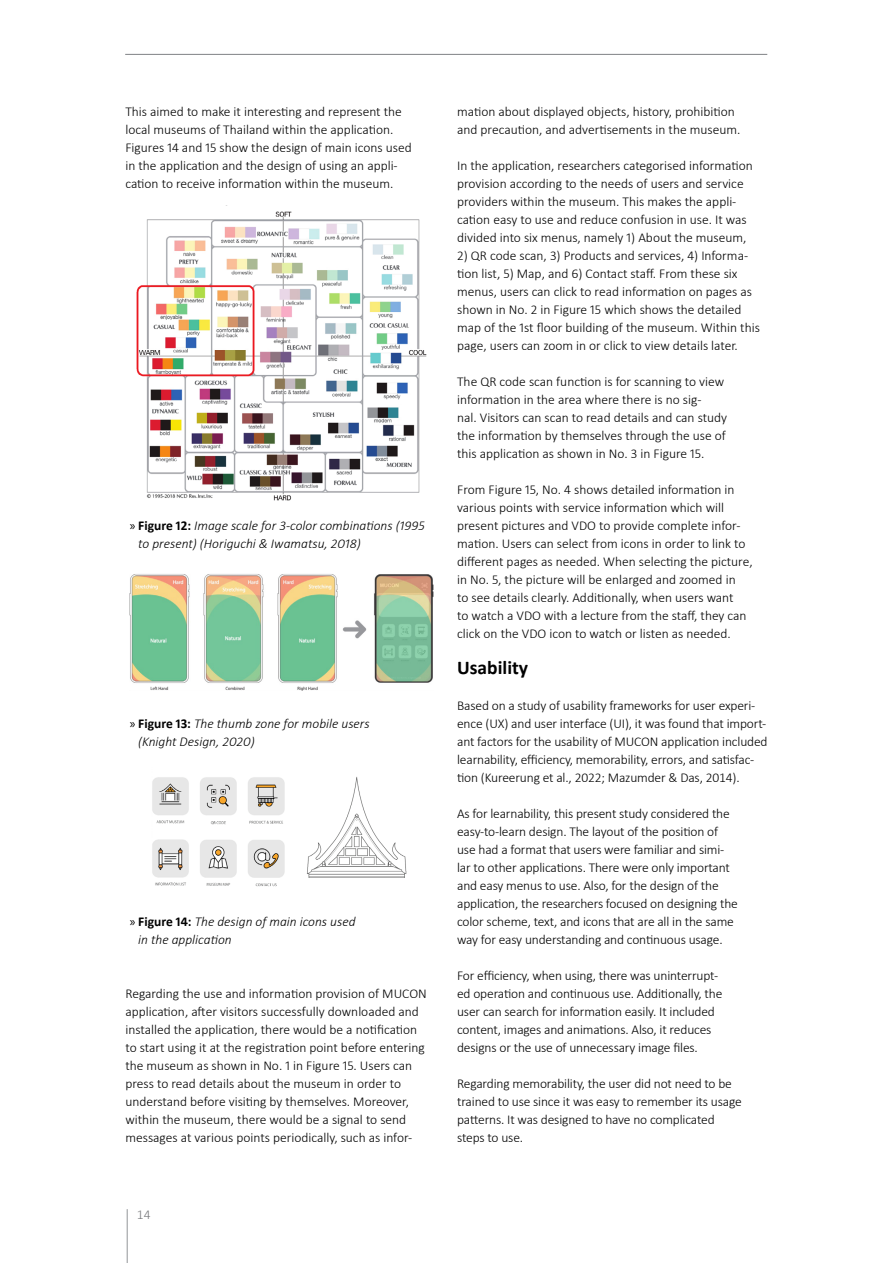
<style>
.page{position:relative;width:893px;height:1263px;background:#fff}
.page>*{position:absolute;margin:0;border:0;box-sizing:border-box;transform-origin:0 0}
.t1{font:700 19.5px "Calibri";color:#000}
.t2{font:300 13.5px/18px "Calibri";color:#000}
.t3{font:italic 300 13.5px/18px "Calibri";color:#000}
.t4{font:300 13.5px "Calibri";color:#77787b}
.s1{font-family:"Myriad Pro";font-weight:400;font-style:normal}
.s2{font-weight:700;font-style:normal}
</style>
<div class="page">
<hr style="left:127px;top:1209px;width:1px;height:54px;background:#939598">
<hr style="left:125px;top:54px;width:642px;height:1px;background:#808285">
<img style="left:136px;top:211px;width:291px;height:290px">
<img style="left:129px;top:574px;width:305px;height:117px">
<img style="left:152px;top:776px;width:255px;height:111px">
<p class="t2" style="left:125px;top:102px;width:288px">This aimed to make it interesting and represent the local museums of Thailand within the application.<br>Figures 14 and 15 show the design of main icons used in the application and the design of using an appli&shy;cation to receive information within the museum.</p>
<p class="t3" style="left:138px;top:516px;width:288px;text-indent:-9px"><span class="s1">»</span> <span class="s2">Figure 12:</span> Image scale for 3-color combinations (1995 to present) (Horiguchi &amp; Iwamatsu, 2018)</p>
<p class="t3" style="left:138px;top:714px;width:233px;text-indent:-9px"><span class="s1">»</span> <span class="s2">Figure 13:</span> The thumb zone for mobile users (Knight Design, 2020)</p>
<p class="t3" style="left:138px;top:912px;width:219px;text-indent:-9px"><span class="s1">»</span> <span class="s2">Figure 14:</span> The design of main icons used in the application</p>
<p class="t2" style="left:125px;top:984px;width:303px">Regarding the use and information provision of MUCON application, after visitors successfully downloaded and installed the application, there would be a notification to start using it at the registration point before entering the museum as shown in No. 1 in Figure 15. Users can press to read details about the museum in order to understand before visiting by themselves. Moreover, within the museum, there would be a signal to send messages at various points periodically, such as infor-</p>
<p class="t4" style="left:137px;top:1206px;width:15px">14</p>
<p class="t2" style="left:457px;top:102px;width:285px">mation about displayed objects, history, prohibition and precaution, and advertisements in the museum.</p>
<p class="t2" style="left:457px;top:156px;width:297px">In the application, researchers categorised information provision according to the needs of users and service providers within the museum. This makes the appli&shy;cation easy to use and reduce confusion in use. It was divided into six menus, namely 1) About the museum,</p>
<p class="t2" style="left:457px;top:246px;width:304px">2) QR code scan, 3) Products and services, 4) Informa&shy;tion list, 5) Map, and 6) Contact staff. From these six menus, users can click to read information on pages as shown in No. 2 in Figure 15 which shows the detailed map of the 1st floor building of the museum. Within this page, users can zoom in or click to view details later.</p>
<p class="t2" style="left:457px;top:372px;width:271px">The QR code scan function is for scanning to view information in the area where there is no sig-<br>nal. Visitors can scan to read details and can study the information by themselves through the use of this application as shown in No. 3 in Figure 15.</p>
<p class="t2" style="left:457px;top:480px;width:297px">From Figure 15, No. 4 shows detailed information in various points with service information which will present pictures and VDO to provide complete infor&shy;mation. Users can select from icons in order to link to different pages as needed. When selecting the picture, in No. 5, the picture will be enlarged and zoomed in<br>to see details clearly. Additionally, when users want<br>to watch a VDO with a lecture from the staff, they can click on the VDO icon to watch or listen as needed.</p>
<h1 class="t1" style="left:457px;top:654px;width:73px">Usability</h1>
<p class="t2" style="left:457px;top:696px;width:312px">Based on a study of usability frameworks for user experi&shy;ence (UX) and user interface (UI), it was found that import&shy;ant factors for the usability of MUCON application included learnability, efficiency, memorability, errors, and satisfac&shy;tion (Kureerung et al., 2022; Mazumder &amp; Das, 2014).</p>
<p class="t2" style="left:457px;top:804px;width:282px">As for learnability, this present study considered the easy-to-learn design. The layout of the position of use had a format that users were familiar and simi&shy;lar to other applications. There were only important and easy menus to use. Also, for the design of the application, the researchers focused on designing the color scheme, text, and icons that are all in the same way for easy understanding and continuous usage.</p>
<p class="t2" style="left:457px;top:966px;width:267px">For efficiency, when using, there was uninterrupt&shy;ed operation and continuous use. Additionally, the user can search for information easily. It included content, images and animations. Also, it reduces designs or the use of unnecessary image files.</p>
<p class="t2" style="left:457px;top:1074px;width:286px">Regarding memorability, the user did not need to be trained to use since it was easy to remember its usage patterns. It was designed to have no complicated steps to use.</p>
</div>
